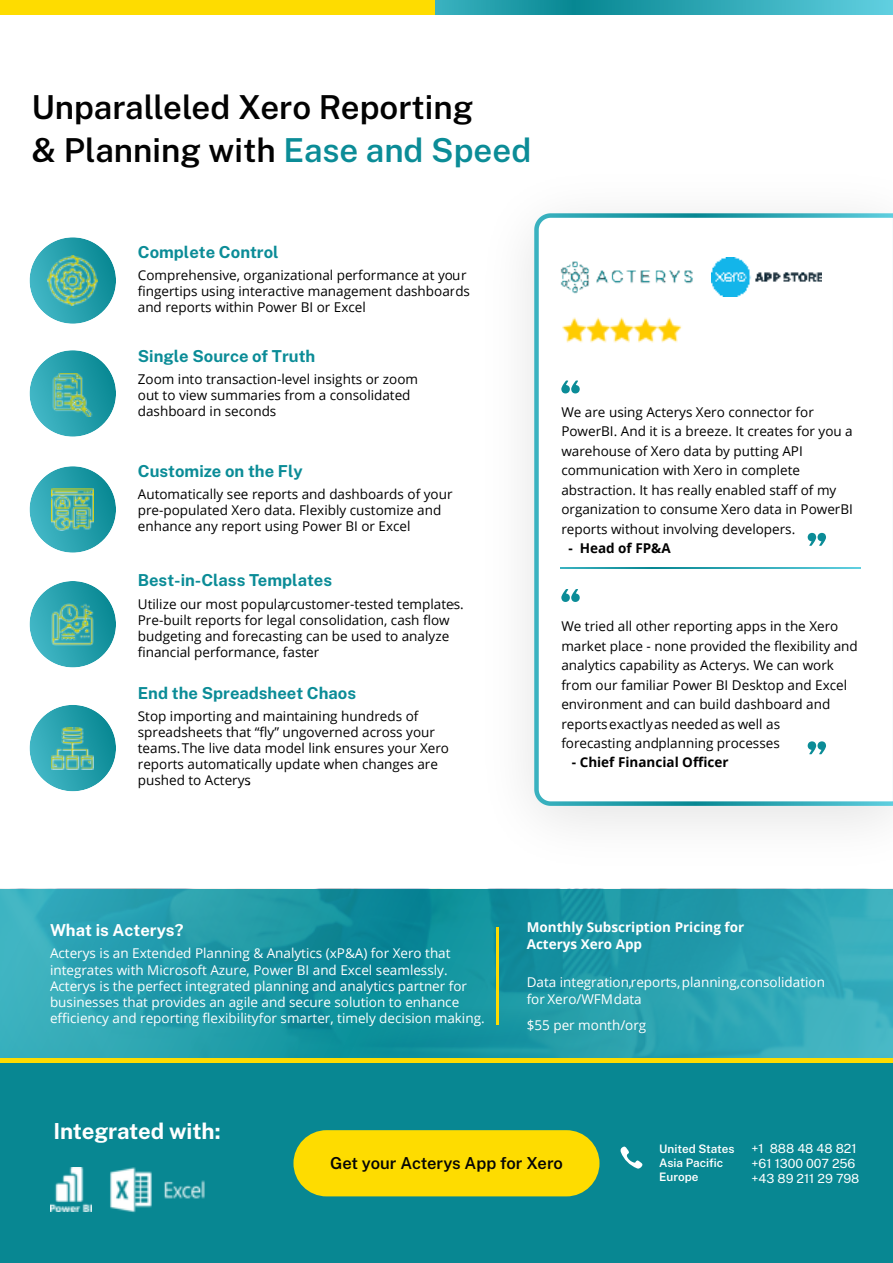
<style>
.page{position:relative;width:893px;height:1263px;background:#fff}
.page>*{position:absolute;margin:0;border:0;box-sizing:border-box;transform-origin:0 0}
.t1{font:600 33px/42px "Public Sans";color:#020202}
.t2{font:700 22.05px "Public Sans";letter-spacing:-.005em;color:#fff}
.t3{font:700 16.5px "Public Sans";color:#0b8c97}
.t4{font:600 16.5px "Public Sans";letter-spacing:-.005em;color:#050505}
.t5{font:700 16.5px "Public Sans";color:#fff}
.t6{font:13.5px/16.2px "Open Sans";color:#000}
.t7{font:13.5px/16.2px "Open Sans";color:#fff}
.t8{font:700 13.5px/16.2px "Open Sans";color:#fff}
.t9{font:700 13.5px "Open Sans";color:#000}
.t10{font:12.6px/15.1px "Public Sans";color:#fff}
.t11{font:600 11.7px/14.1px "Public Sans";color:#fff}
.s1{color:#0b8c97}
.s2{font-style:inherit}
</style>
<div class="page">
<img style="left:0;top:888px;width:893px;height:170px">
<div style="left:0;top:1062px;width:893px;height:201px;background:#088792"></div>
<div style="left:1px;top:0;width:435px;height:14px;background:#fedc00"></div>
<svg style="left:436px;top:0;width:457px;height:14px;background:#2ea6b4"></svg>
<svg style="left:30px;top:237px;width:86px;height:87px;background:#2aa1ae"></svg>
<svg style="left:30px;top:350px;width:86px;height:87px;background:#29a1ad"></svg>
<img style="left:48px;top:256px;width:50px;height:49px">
<svg style="left:30px;top:466px;width:86px;height:87px;background:#2aa1ad"></svg>
<svg style="left:30px;top:705px;width:86px;height:86px;background:#27a0ad"></svg>
<svg style="left:30px;top:581px;width:86px;height:86px;background:#26a0ad"></svg>
<img style="left:453px;top:249px;width:440px;height:648px">
<svg style="left:532px;top:213px;width:361px;height:595px"></svg>
<img style="left:712px;top:258px;width:110px;height:39px">
<img style="left:555px;top:255px;width:145px;height:45px">
<img style="left:561px;top:317px;width:124px;height:26px">
<svg style="left:561px;top:381px;width:19px;height:12px"></svg>
<svg style="left:561px;top:589px;width:19px;height:13px"></svg>
<svg style="left:808px;top:533px;width:18px;height:13px"></svg>
<svg style="left:808px;top:741px;width:18px;height:13px"></svg>
<hr style="left:496px;top:927px;width:2px;height:97px;background:#fedc00">
<img style="left:51px;top:1167px;width:41px;height:45px">
<img style="left:110px;top:1167px;width:95px;height:46px">
<div style="left:293px;top:1130px;width:306px;height:66px;background:#fedc00;border-radius:33px"></div>
<svg style="left:620px;top:1146px;width:23px;height:22px"></svg>
<div style="left:0;top:1058px;width:893px;height:5px;background:#fedc00"></div>
<img style="left:51px;top:374px;width:42px;height:42px">
<img style="left:52px;top:488px;width:42px;height:42px">
<img style="left:52px;top:727px;width:42px;height:42px">
<img style="left:51px;top:603px;width:42px;height:42px">
<hr style="left:561px;top:567px;width:299px;height:2px;background:#fff">
<h1 class="t1" style="left:31px;top:88px;width:501px">Unparalleled Xero Reporting<br>&amp; Planning with <span class="s1">Ease and Speed</span></h1>
<p class="t3" style="left:138px;top:244px;width:142px">Complete Control</p>
<p class="t6" style="left:138px;top:266px;width:334px">Comprehensive, organizational performance at your fingertips using interactive management dashboards and reports within Power B<span class="s2">I</span> or Excel</p>
<p class="t3" style="left:138px;top:348px;width:179px">Single Source of Truth</p>
<p class="t6" style="left:138px;top:371px;width:282px">Zoom into transaction-level insights or zoom out to view summaries from a consolidated dashboard in seconds</p>
<p class="t3" style="left:138px;top:463px;width:166px">Customize on the Fly</p>
<p class="t6" style="left:138px;top:485px;width:316px">Automatically see reports and dashboards of your pre-populated Xero data. Flexibly customize and enhance any report using Power B<span class="s2">I</span> or Excel</p>
<p class="t3" style="left:138px;top:573px;width:196px">Best-in-Class Templates</p>
<p class="t6" style="left:138px;top:595px;width:327px">Utilize our most popular, customer-tested templates.<br>Pre-built reports for legal consolidation, cash flow budgeting and forecasting can be used to analyze financial performance, faster.</p>
<p class="t3" style="left:138px;top:685px;width:220px">End the Spreadsheet Chaos</p>
<p class="t6" style="left:138px;top:707px;width:313px">Stop importing and maintaining hundreds of spreadsheets that “fly” ungoverned across your teams. The live data model link ensures your Xero reports automatically update when changes are pushed to Acterys.</p>
<p class="t6" style="left:561px;top:402px;width:293px;line-height:19.5px">We are using Acterys Xero connector for PowerB<span class="s2">I</span>. And it is a breeze. <span class="s2">It</span> creates for you a warehouse of Xero data by putting AP<span class="s2">I </span>communication with Xero in complete abstraction. <span class="s2">It</span> has really enabled staff of my organization to consume Xero data in PowerB<span class="s2">I </span>reports without involving developers.</p>
<p class="t9" style="left:568px;top:539px;width:104px">- Head of FP&amp;A</p>
<p class="t6" style="left:561px;top:616px;width:298px;line-height:19.5px">We tried all other reporting apps in the Xero market place - none provided the flexibility and analytics capability as Acterys. We can work from our familiar Power B<span class="s2">I</span> Desktop and Excel environment and can build dashboard and reports exactly as needed as well as<br>forecasting and planning processes</p>
<p class="t9" style="left:572px;top:753px;width:158px">- Chief Financial Officer</p>
<p class="t5" style="left:50px;top:923px;width:135px">What is Acterys?</p>
<p class="t7" style="left:50px;top:945px;width:436px">Acterys is an Extended Planning &amp; Analytics (xP&amp;A) for Xero that integrates with Microsoft Azure, Power B<span class="s2">I</span> and Excel seamlessly.<br>Acterys is the perfect integrated planning and analytics partner for businesses that provides an agile and secure solution to enhance efficiency and reporting flexibility for smarter, timely decision making.</p>
<p class="t8" style="left:527px;top:919px;width:219px">Monthly Subscription Pricing for<br>Acterys Xero App</p>
<p class="t7" style="left:527px;top:974px;width:300px">Data integration, reports, planning, consolidation for Xero/WFM data</p>
<p class="t7" style="left:527px;top:1016px;width:121px">$55 per month/org</p>
<h2 class="t2" style="left:53px;top:1121px;width:169px">Integrated with:</h2>
<p class="t4" style="left:330px;top:1155px;width:234px">Get your Acterys App for Xero</p>
<p class="t11" style="left:659px;top:1142px;width:77px">United States<br>Asia Pacific<br>Europe</p>
<p class="t10" style="left:752px;top:1141px;width:109px">+1 888 48 48 821 +61 1300 007 256 +43 89 211 29 798</p>
</div>
